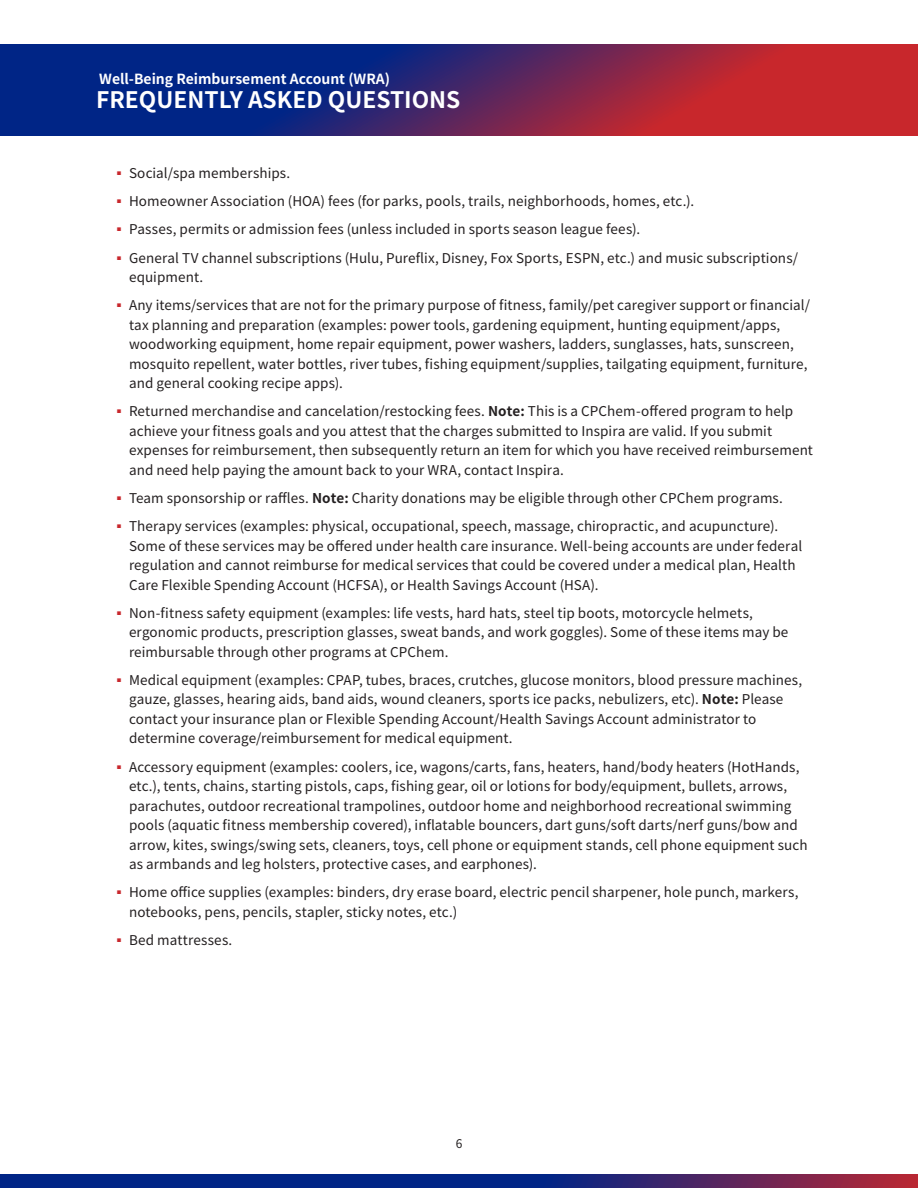
<style>
.page{position:relative;width:918px;height:1188px;background:#fff}
.page>*{position:absolute;margin:0;border:0;box-sizing:border-box;transform-origin:0 0}
.t1{font:700 22.8px "Noto Sans JP";color:#fff}
.t2{font:700 13.95px "Noto Sans JP";color:#fff}
.t3{font:13.5px/19.5px "Noto Sans JP";letter-spacing:.005em;color:#231f20}
.t4{font:12px "Noto Sans JP";color:#231f20}
.s1{font-weight:700}
</style>
<div class="page">
<svg style="left:0;top:1174px;width:918px;height:14px;background:#252575"></svg>
<svg style="left:0;top:44px;width:918px;height:91px;background:#56255f"></svg>
<p class="t2" style="left:99px;top:71px;width:292px">Well-Being Reimbursement Account (WRA)</p>
<h1 class="t1" style="left:96px;top:87px;width:366px">FREQUENTLY ASKED QUESTIONS</h1>
<p class="t3" style="left:117px;top:164px;width:175px"><sup>■</sup> Social/spa memberships.</p>
<p class="t3" style="left:117px;top:192px;width:579px"><sup>■</sup> Homeowner Association (HOA) fees (for parks, pools, trails, neighborhoods, homes, etc.).</p>
<p class="t3" style="left:117px;top:220px;width:525px"><sup>■</sup> Passes, permits or admission fees (unless included in sports season league fees).</p>
<p class="t3" style="left:129px;top:248px;width:670px;text-indent:-12px"><sup>■</sup> General TV channel subscriptions (Hulu, Pureflix, Disney, Fox Sports, ESPN, etc.) and music subscriptions/ equipment.</p>
<p class="t3" style="left:129px;top:296px;width:683px;text-indent:-12px"><sup>■</sup> Any items/services that are not for the primary purpose of fitness, family/pet caregiver support or financial/ tax planning and preparation (examples: power tools, gardening equipment, hunting equipment/apps, woodworking equipment, home repair equipment, power washers, ladders, sunglasses, hats, sunscreen, mosquito repellent, water bottles, river tubes, fishing equipment/supplies, tailgating equipment, furniture, and general cooking recipe apps).</p>
<p class="t3" style="left:129px;top:402px;width:686px;text-indent:-12px"><sup>■</sup> Returned merchandise and cancelation/restocking fees. <span class="s1">Note:</span> This is a CPChem-offered program to help achieve your fitness goals and you attest that the charges submitted to Inspira are valid. If you submit expenses for reimbursement, then subsequently return an item for which you have received reimbursement and need help paying the amount back to your WRA, contact Inspira.</p>
<p class="t3" style="left:117px;top:489px;width:667px"><sup>■</sup> Team sponsorship or raffles. <span class="s1">Note:</span> Charity donations may be eligible through other CPChem programs.</p>
<p class="t3" style="left:129px;top:517px;width:675px;text-indent:-12px"><sup>■</sup> Therapy services (examples: physical, occupational, speech, massage, chiropractic, and acupuncture).<br>Some of these services may be offered under health care insurance. Well-being accounts are under federal regulation and cannot reimburse for medical services that could be covered under a medical plan, Health Care Flexible Spending Account (HCFSA), or Health Savings Account (HSA).</p>
<p class="t3" style="left:129px;top:603px;width:661px;text-indent:-12px"><sup>■</sup> Non-fitness safety equipment (examples: life vests, hard hats, steel tip boots, motorcycle helmets, ergonomic products, prescription glasses, sweat bands, and work goggles). Some of these items may be reimbursable through other programs at CPChem.</p>
<p class="t3" style="left:129px;top:670px;width:675px;text-indent:-12px"><sup>■</sup> Medical equipment (examples: CPAP, tubes, braces, crutches, glucose monitors, blood pressure machines, gauze, glasses, hearing aids, band aids, wound cleaners, sports ice packs, nebulizers, etc). <span class="s1">Note:</span> Please contact your insurance plan or Flexible Spending Account/Health Savings Account administrator to determine coverage/reimbursement for medical equipment.</p>
<p class="t3" style="left:129px;top:757px;width:680px;text-indent:-12px"><sup>■</sup> Accessory equipment (examples: coolers, ice, wagons/carts, fans, heaters, hand/body heaters (HotHands, etc.), tents, chains, starting pistols, caps, fishing gear, oil or lotions for body/equipment, bullets, arrows, parachutes, outdoor recreational trampolines, outdoor home and neighborhood recreational swimming pools (aquatic fitness membership covered), inflatable bouncers, dart guns/soft darts/nerf guns/bow and arrow, kites, swings/swing sets, cleaners, toys, cell phone or equipment stands, cell phone equipment such as armbands and leg holsters, protective cases, and earphones).</p>
<p class="t3" style="left:129px;top:883px;width:671px;text-indent:-12px"><sup>■</sup> Home office supplies (examples: binders, dry erase board, electric pencil sharpener, hole punch, markers, notebooks, pens, pencils, stapler, sticky notes, etc.)</p>
<p class="t3" style="left:117px;top:930px;width:117px"><sup>■</sup> Bed mattresses.</p>
<p class="t4" style="left:456px;top:1137px;width:8px">6</p>
</div>
